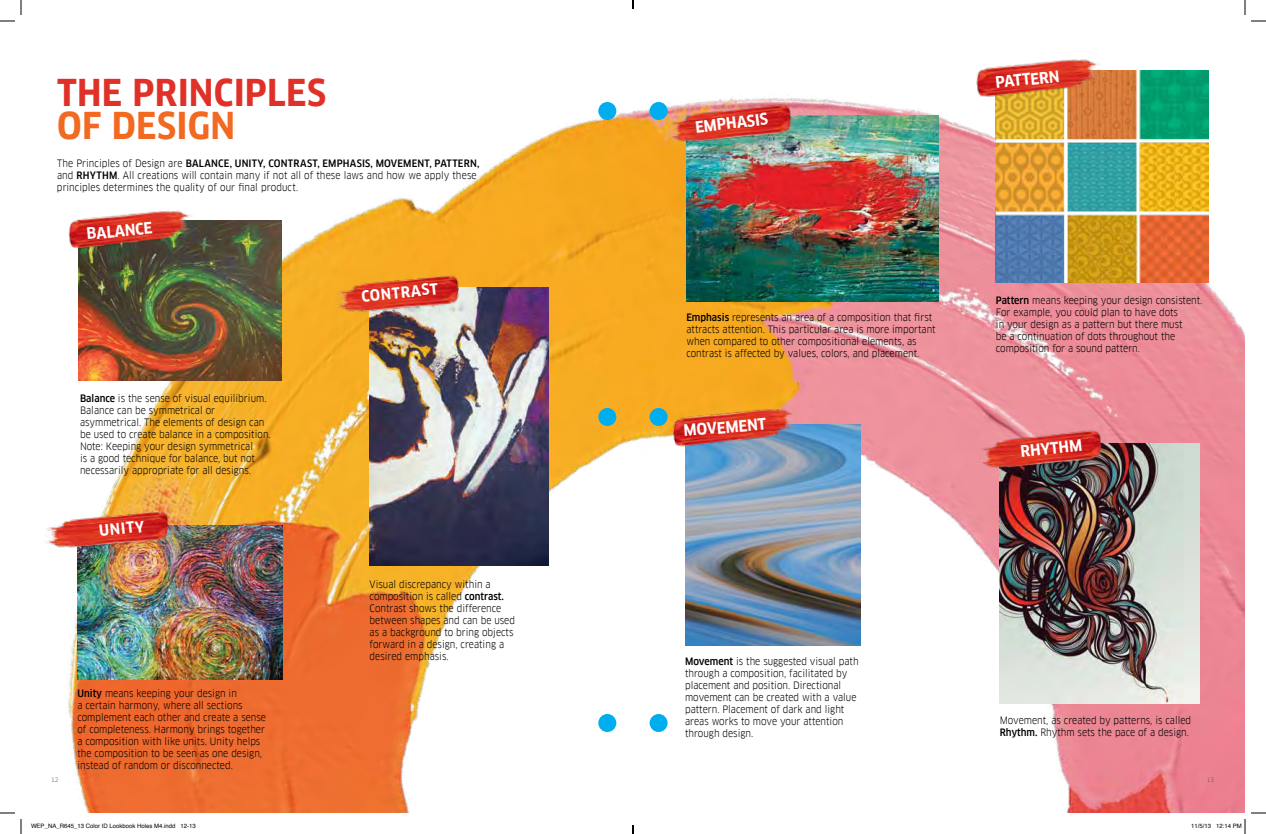
<style>
.page{position:relative;width:1266px;height:834px;background:#fff}
.page>*{position:absolute;margin:0;border:0;box-sizing:border-box;transform-origin:0 0}
.t1{font:700 36.2px "Clan Narrow";letter-spacing:.005em;color:#e03128}
.t2{font:700 36.2px "Clan Narrow";letter-spacing:.01em;color:#f26921}
.t3{font:700 15.5px "Clan Narrow";color:#fff}
.t4{font:700 15px "Clan Narrow";color:#fff}
.t5{font:10px/12px "Clan Narrow";color:#000}
.t6{font:6px "Helvetica";color:#000}
.t7{font:6px "Clan Narrow";color:#58595b}
.s1{font-weight:500}
</style>
<div class="page">
<img style="left:68px;top:98px;width:1177px;height:715px">
<img style="left:996px;top:70px;width:213px;height:213px">
<img style="left:370px;top:287px;width:178px;height:279px">
<img style="left:686px;top:115px;width:253px;height:187px">
<img style="left:78px;top:221px;width:203px;height:159px">
<img style="left:77px;top:525px;width:205px;height:154px">
<img style="left:686px;top:424px;width:174px;height:221px">
<img style="left:1000px;top:444px;width:200px;height:260px">
<img style="left:645px;top:95px;width:157px;height:61px">
<img style="left:965px;top:59px;width:156px;height:54px">
<img style="left:956px;top:413px;width:156px;height:69px">
<img style="left:314px;top:259px;width:155px;height:66px">
<img style="left:45px;top:495px;width:134px;height:66px">
<img style="left:668px;top:394px;width:150px;height:69px">
<img style="left:68px;top:196px;width:146px;height:69px">
<svg style="left:650px;top:102px;width:18px;height:630px"></svg>
<svg style="left:598px;top:102px;width:18px;height:630px"></svg>
<svg style="left:0;top:0;width:22px;height:22px"></svg>
<svg style="left:0;top:812px;width:22px;height:22px"></svg>
<svg style="left:1244px;top:0;width:22px;height:22px"></svg>
<svg style="left:1191px;top:812px;width:75px;height:22px"></svg>
<svg style="left:632px;top:0;width:2px;height:9px"></svg>
<svg style="left:632px;top:825px;width:2px;height:9px"></svg>
<h1 class="t1" style="left:57px;top:73px;width:271px">THE PRI NCIPLES</h1>
<h1 class="t2" style="left:57px;top:105px;width:180px">OF DESIGN</h1>
<p class="t5" style="left:57px;top:158px;width:424px">The Principles of Design are <span class="s1">BALANCE, UNITY, CONTRAST, EMPHASIS, MOVEMENT, PATTERN, </span>and <span class="s1">RHYTHM</span>. All creations will contain many if not all of these laws and how we apply these principles determines the quality of our final product.</p>
<h2 class="t3" style="left:86px;top:225px;width:67px;rotate:-5deg">BALANCE</h2>
<p class="t5" style="left:80px;top:392px;width:192px"><span class="s1">Balance</span> is the sense of visual equilibrium.<br>Balance can be symmetrical or asymmetrical. The elements of design can be used to create balance in a composition.<br>Note: Keeping your design symmetrical<br>is a good technique for balance, but not necessarily appropriate for all designs.</p>
<h3 class="t4" style="left:98px;top:523px;width:47px;rotate:-6deg">UNITY</h3>
<p class="t5" style="left:77px;top:687px;width:190px"><span class="s1">Unity</span> means keeping your design in<br>a certain harmony, where all sections complement each other and create a sense of completeness. Harmony brings together a composition with like units. Unity helps the composition to be seen as one design, instead of random or disconnected.</p>
<h3 class="t4" style="left:361px;top:288px;width:78px;rotate:-6deg">CONTRAST</h3>
<p class="t5" style="left:370px;top:579px;width:147px">Visual discrepancy within a composition is called <span class="s1">contrast.<br></span>Contrast shows the difference between shapes and can be used as a background to bring objects forward in a design, creating a desired emphasis.</p>
<h2 class="t3" style="left:694px;top:119px;width:75px;rotate:-7deg">EMPHASIS</h2>
<h2 class="t3" style="left:995px;top:74px;width:66px;rotate:-6deg">PATTERN</h2>
<p class="t5" style="left:686px;top:311px;width:251px"><span class="s1">Emphasis</span> represents an area of a composition that first attracts attention. This particular area is more important when compared to other compositional elements, as contrast is affected by values, colors, and placement.</p>
<h2 class="t3" style="left:683px;top:422px;width:84px;rotate:-5deg">MOVEMENT</h2>
<p class="t5" style="left:996px;top:294px;width:208px"><span class="s1">Pattern</span> means keeping your design consistent.<br>For example, you could plan to have dots<br>in your design as a pattern but there must<br>be a continuation of dots throughout the composition for a sound pattern.</p>
<h2 class="t3" style="left:1020px;top:443px;width:63px;rotate:-6deg">RHYTHM</h2>
<p class="t5" style="left:685px;top:656px;width:175px"><span class="s1">Movement</span> is the suggested visual path through a composition, facilitated by placement and position. Directional movement can be created with a value pattern. Placement of dark and light areas works to move your attention through design.</p>
<p class="t5" style="left:1000px;top:714px;width:193px">Movement, as created by patterns, is called<br><span class="s1">Rhythm.</span> Rhythm sets the pace of a design.</p>
<p class="t7" style="left:51px;top:776px;width:9px">12</p>
<p class="t7" style="left:1207px;top:776px;width:9px">13</p>
<p class="t6" style="left:31px;top:821px;width:166px">WEP_NA_R645_13 Color ID Lookbook Holes M4.indd 12-13</p>
<p class="t6" style="left:1191px;top:821px;width:52px">11/5/13 12:14 PM</p>
</div>
